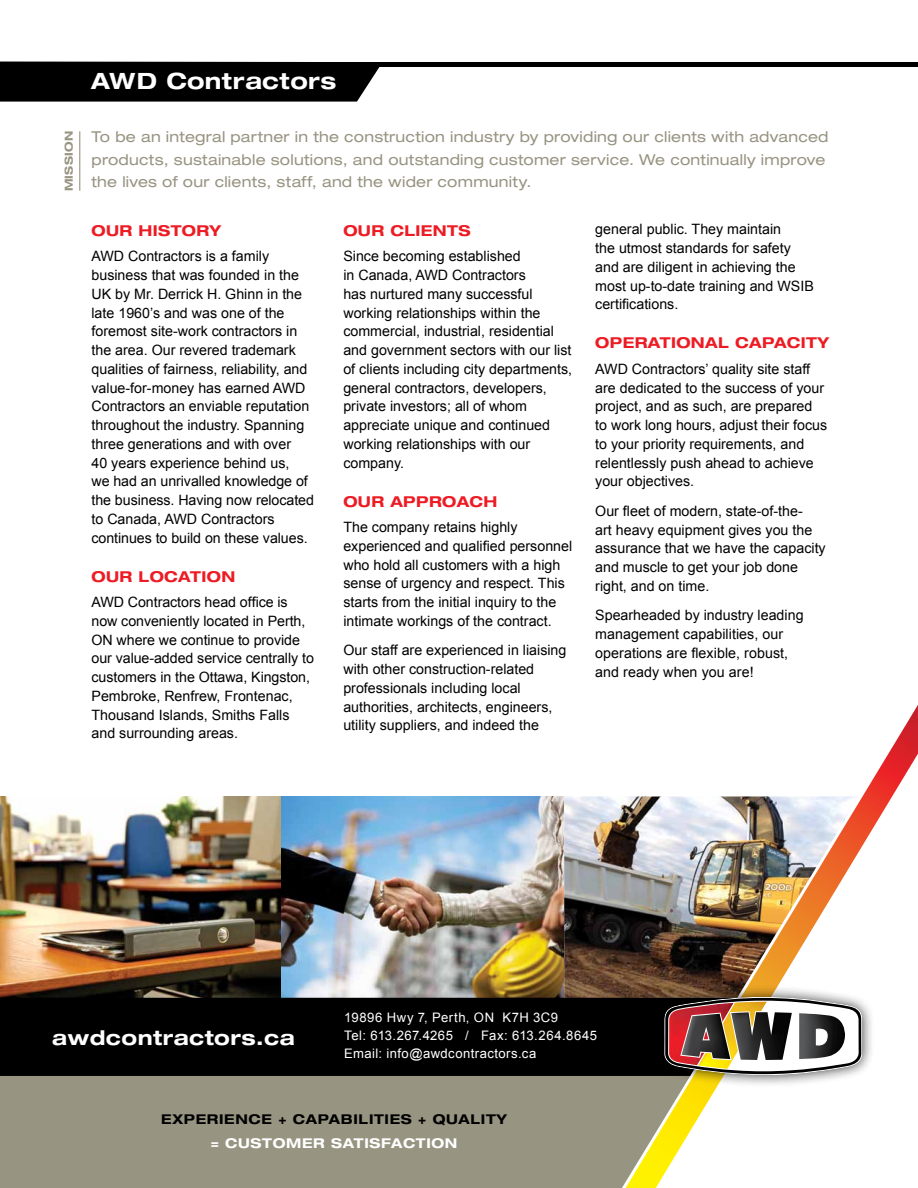
<style>
.page{position:relative;width:918px;height:1188px;background:#fff}
.page>*{position:absolute;margin:0;border:0;box-sizing:border-box;transform-origin:0 0}
.t1{font:700 expanded 22.5px "Helvetica Neue";color:#fff}
.t2{font:700 expanded 20.25px "Helvetica Neue";color:#fff}
.t3{font:expanded 15px/22.5px "Helvetica Neue";letter-spacing:.015em;color:#989482}
.t4{font:700 expanded 15px "Helvetica Neue";letter-spacing:.025em;color:#ed1c24}
.t5{font:14.25px/18.8px "Arial";color:#000}
.t6{font:700 expanded 13.5px "Helvetica Neue";letter-spacing:.05em;color:#000}
.t7{font:700 expanded 13.5px "Helvetica Neue";letter-spacing:.05em;color:#fff}
.t8{font:13.05px/18px "Arial";letter-spacing:.035em;color:#fff}
.t9{font:700 expanded 11.1px "Helvetica Neue";letter-spacing:.025em;color:#989482}
</style>
<div class="page">
<div style="left:0;top:1076px;width:626px;height:112px;background:#989482"></div>
<img style="left:0;top:796px;width:607px;height:202px">
<img style="left:281px;top:796px;width:283px;height:202px">
<img style="left:564px;top:797px;width:62px;height:201px">
<div style="left:0;top:998px;width:626px;height:78px;background:#000"></div>
<img style="left:626px;top:705px;width:292px;height:483px">
<hr style="left:79px;top:131px;width:1px;height:60px;background:#989482">
<div style="left:0;top:62px;width:918px;height:5px;background:#000"></div>
<div style="left:0;top:67px;width:380px;height:35px;background:#000"></div>
<div style="left:652px;top:984px;width:223px;height:104px;background:#000;opacity:.75"></div>
<svg style="left:664px;top:997px;width:200px;height:78px"></svg>
<p class="t9" style="left:62px;top:191px;width:62px;rotate:-90deg">Mission</p>
<h1 class="t1" style="left:91px;top:67px;width:247px">AW D Contractors</h1>
<p class="t3" style="left:92px;top:125px;width:738px">To be an integral partner in the construction industry by providing our clients with advanced products, sustainable solutions, and outstanding customer service. We continually improve</p>
<p class="t3" style="left:92px;top:170px;width:441px">the lives of our clients, staff, and the wider community.</p>
<p class="t4" style="left:92px;top:221px;width:131px">OU R HISTORY</p>
<p class="t5" style="left:92px;top:247px;width:224px">AWD Contractors is a family business that was founded in the<br>UK by Mr. Derrick H. Ghinn in the late 1960’s and was one of the foremost site-work contractors in the area. Our revered trademark qualities of fairness, reliability, and value-for-money has earned AWD<br>Contractors an enviable reputation throughout the industry. Spanning three generations and with over<br>40 years experience behind us,<br>we had an unrivalled knowledge of the business. Having now relocated to Canada, AWD Contractors continues to build on these values.</p>
<p class="t4" style="left:92px;top:567px;width:72px">OU R LOCATION</p>
<p class="t5" style="left:92px;top:593px;width:224px">AWD Contractors head office is now conveniently located in Perth,<br>ON where we continue to provide our value-added service centrally to customers in the Ottawa, Kingston,<br>Pembroke, Renfrew, Frontenac,<br>Thousand Islands, Smiths Falls and surrounding areas.</p>
<p class="t4" style="left:343px;top:221px;width:84px">OU R CLIENT</p>
<p class="t4" style="left:458px;top:221px;width:14px">S</p>
<p class="t5" style="left:343px;top:247px;width:230px">Since becoming established<br>in Canada, AWD Contractors<br>has nurtured many successful working relationships within the commercial, industrial, residential and government sectors with our list of clients including city departments, general contractors, developers, private investors; all of whom appreciate unique and continued working relationships with our company.</p>
<p class="t4" style="left:343px;top:492px;width:61px">OU R APP</p>
<p class="t4" style="left:429px;top:492px;width:28px">ROACH</p>
<p class="t5" style="left:343px;top:518px;width:230px">The company retains highly experienced and qualified personnel who hold all customers with a high sense of urgency and respect. This starts from the initial inquiry to the intimate workings of the contract.</p>
<p class="t5" style="left:343px;top:641px;width:225px">Our staff are experienced in liaising with other construction-related professionals including local authorities, architects, engineers, utility suppliers, and indeed the</p>
<p class="t5" style="left:595px;top:220px;width:220px">general public. They maintain<br>the utmost standards for safety and are diligent in achieving the most up-to-date training and WSIB certifications.</p>
<p class="t4" style="left:595px;top:334px;width:14px">OPE</p>
<p class="t4" style="left:635px;top:334px;width:26px">RATIONA</p>
<p class="t4" style="left:718px;top:334px;width:30px">L CAPACIT</p>
<p class="t4" style="left:817px;top:334px;width:13px">Y</p>
<p class="t5" style="left:595px;top:360px;width:234px">AWD Contractors’ quality site staff are dedicated to the success of your project, and as such, are prepared to work long hours, adjust their focus to your priority requirements, and relentlessly push ahead to achieve your objectives.</p>
<p class="t5" style="left:595px;top:502px;width:232px">Our fleet of modern, state-of-the-<br>art heavy equipment gives you the assurance that we have the capacity and muscle to get your job done right, and on time.</p>
<p class="t5" style="left:595px;top:606px;width:210px">Spearheaded by industry leading management capabilities, our operations are flexible, robust, and ready when you are!</p>
<h2 class="t2" style="left:52px;top:1025px;width:244px">awdcontractors.ca</h2>
<p class="t8" style="left:344px;top:1009px;width:255px">19896 Hwy 7, Perth, ON K7H 3C9<br>Tel: 613.267.4265 / Fax: 613.264.8645<br>Email: info@awdcontractors.ca</p>
<p class="t6" style="left:161px;top:1111px;width:70px">EXPE RIENCE</p>
<p class="t6" style="left:278px;top:1111px;width:28px">+ CAPA</p>
<p class="t6" style="left:341px;top:1111px;width:37px">BILITIE</p>
<p class="t6" style="left:401px;top:1111px;width:108px">S + QUALITY</p>
<p class="t7" style="left:211px;top:1134px;width:142px">= CUSTOMER SATI</p>
<p class="t7" style="left:370px;top:1134px;width:34px">SFACTION</p>
</div>
